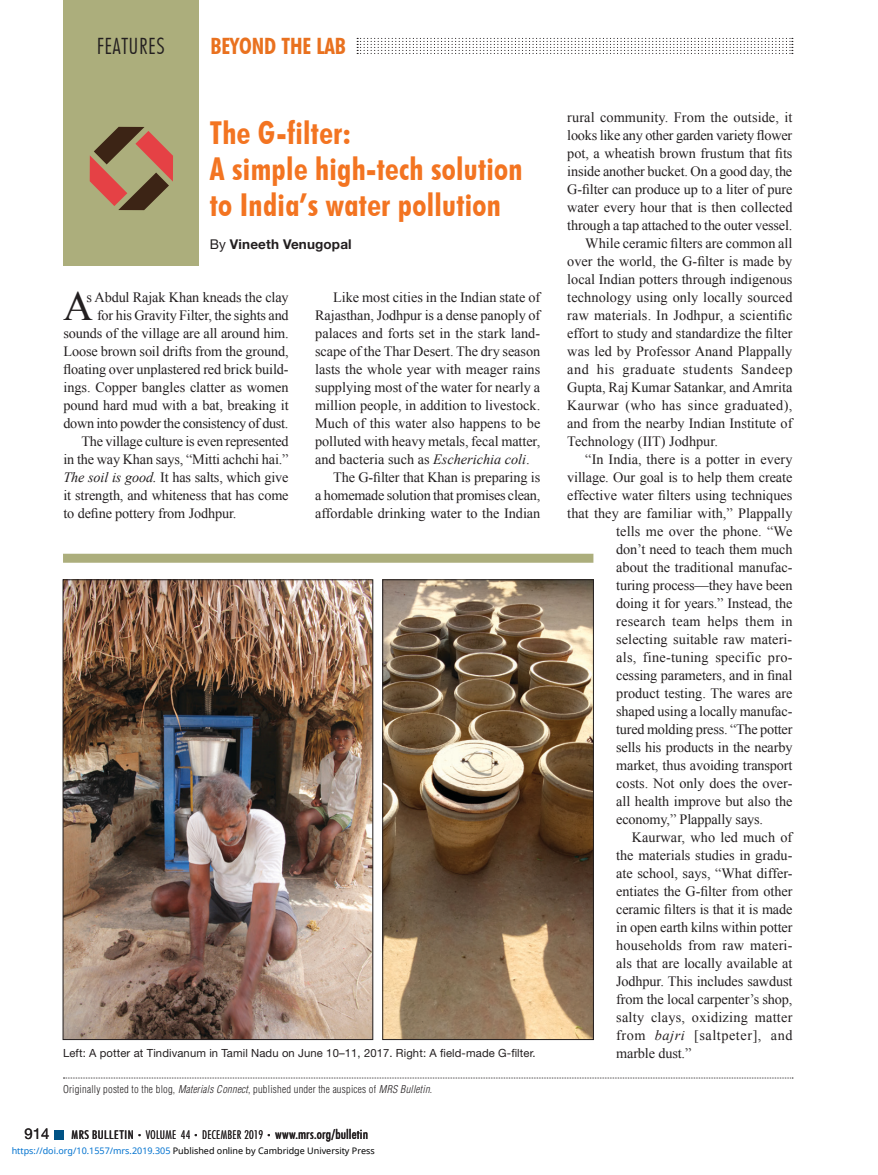
<style>
.page{position:relative;width:878px;height:1175px;background:#fff}
.page>*{position:absolute;margin:0;border:0;box-sizing:border-box;transform-origin:0 0}
.t1{font:41.4px "Times New Roman";color:#231f20}
.t2{font:700 condensed 31.5px/36px "Futura BT";letter-spacing:.01em;color:#f37421}
.t3{font:700 condensed 22.5px "Futura BT";color:#e9711f}
.t4{font:300 condensed 22.5px "Futura BT";letter-spacing:.02em;color:#231f20}
.t5{font:15px "Helvetica Neue LT Std";color:#231f20}
.t6{font:14.25px "Times New Roman";letter-spacing:-.005em;color:#231f20}
.t7{font:14.25px "Times New Roman";letter-spacing:.02em;color:#231f20}
.t8{font:14.25px "Times New Roman";letter-spacing:.015em;color:#231f20}
.t9{font:14.25px "Times New Roman";letter-spacing:.035em;color:#231f20}
.t10{font:14.25px "Times New Roman";letter-spacing:.04em;color:#231f20}
.t11{font:700 13.5px "Helvetica Neue LT Std";letter-spacing:.01em;color:#231f20}
.t12{font:300 condensed 12px "Futura BT";letter-spacing:.03em;color:#231f20}
.t13{font:11.25px "Helvetica Neue LT Std";letter-spacing:.01em;color:#231f20}
.t14{font:300 condensed 10.5px "Helvetica LT Std";letter-spacing:.02em;color:#231f20}
.t15{font:9px "Noto Sans";color:#000}
.s1{font-weight:400}
.s2{font-style:italic}
.s3{font-weight:500}
.s4{font-size:7.5px}
.s5{font-weight:500;font-size:13.5px}
.s6{color:#0172cf}
</style>
<div class="page">
<div style="left:63px;top:0;width:135px;height:266px;background:#acae7c"></div>
<svg style="left:90px;top:127px;width:83px;height:83px"></svg>
<svg style="left:357px;top:38px;width:435px;height:16px"></svg>
<div style="left:54px;top:1130px;width:9px;height:9px;background:#005385"></div>
<div style="left:63px;top:554px;width:530px;height:8px;background:#acae7c"></div>
<img style="left:65px;top:581px;width:306px;height:457px">
<div style="left:63px;top:579px;width:310px;height:461px;border:1px solid #231f20"></div>
<img style="left:384px;top:581px;width:207px;height:457px">
<div style="left:382px;top:579px;width:211px;height:461px;border:1px solid #231f20"></div>
<svg style="left:63px;top:1077px;width:730px;height:1px"></svg>
<h3 class="t4" style="left:97px;top:32px;width:69px">FEATURES</h3>
<h3 class="t3" style="left:210px;top:32px;width:137px">BEYOND THE LAB</h3>
<h2 class="t2" style="left:210px;top:115px;width:314px">The G-filter:<br>A simple high-tech solution to India’s water pollution</h2>
<p class="t11" style="left:210px;top:236px;width:143px"><span class="s1">By</span> Vineeth Venugopal</p>
<h1 class="t1" style="left:63px;top:278px;width:31px">A</h1>
<p class="t6" style="left:86px;top:287px;width:204px">s Abdul Rajak Khan kneads the clay</p>
<p class="t6" style="left:97px;top:305px;width:193px">for his Gravity Filter, the sights and</p>
<p class="t6" style="left:63px;top:323px;width:227px">sounds of the village are all around him.</p>
<p class="t6" style="left:63px;top:341px;width:226px">Loose brown soil drifts from the ground,</p>
<p class="t6" style="left:63px;top:359px;width:227px">floating over unplastered red brick build-</p>
<p class="t6" style="left:63px;top:377px;width:226px">ings. Copper bangles clatter as women</p>
<p class="t6" style="left:63px;top:395px;width:227px">pound hard mud with a bat, breaking it</p>
<p class="t6" style="left:63px;top:413px;width:226px">down into powder the consistency of dust.</p>
<p class="t6" style="left:81px;top:431px;width:209px">The village culture is even represented</p>
<p class="t6" style="left:63px;top:449px;width:226px">in the way Khan says, “Mitti achchi hai.”</p>
<p class="t6" style="left:63px;top:467px;width:227px"><span class="s2">The soil is good.</span> It has salts, which give</p>
<p class="t6" style="left:63px;top:485px;width:226px">it strength, and whiteness that has come</p>
<p class="t6" style="left:63px;top:503px;width:174px">to define pottery from Jodhpur.</p>
<p class="t6" style="left:333px;top:287px;width:209px">Like most cities in the Indian state of</p>
<p class="t6" style="left:315px;top:305px;width:226px">Rajasthan, Jodhpur is a dense panoply of</p>
<p class="t6" style="left:315px;top:323px;width:226px">palaces and forts set in the stark land-</p>
<p class="t6" style="left:315px;top:341px;width:226px">scape of the Thar Desert. The dry season</p>
<p class="t6" style="left:315px;top:359px;width:227px">lasts the whole year with meager rains</p>
<p class="t6" style="left:315px;top:377px;width:227px">supplying most of the water for nearly a</p>
<p class="t6" style="left:315px;top:395px;width:227px">million people, in addition to livestock.</p>
<p class="t6" style="left:315px;top:413px;width:227px">Much of this water also happens to be</p>
<p class="t6" style="left:315px;top:431px;width:227px">polluted with heavy metals, fecal matter,</p>
<p class="t6" style="left:315px;top:449px;width:216px">and bacteria such as <span class="s2">Escherichia coli</span>.</p>
<p class="t6" style="left:333px;top:467px;width:209px">The G-filter that Khan is preparing is</p>
<p class="t6" style="left:315px;top:485px;width:226px">a homemade solution that promises clean,</p>
<p class="t6" style="left:315px;top:503px;width:227px">affordable drinking water to the Indian</p>
<p class="t13" style="left:63px;top:1046px;width:474px">Left: A potter at Tindivanum in Tamil Nadu on June 10–11, 2017. Right: A field-made G-filter.</p>
<p class="t14" style="left:63px;top:1083px;width:370px">Originally posted to the blog, <span class="s2">Materials Connect</span>, published under the auspices of <span class="s2">MRS Bulletin</span>.</p>
<p class="t5" style="left:25px;top:1124px;width:27px">914</p>
<p class="t12" style="left:72px;top:1127px;width:298px"><span class="s3">MRS BULLETIN</span> <span class="s4">•</span> VOLUME 44 <span class="s4">•</span> DECEMBER 2019 <span class="s4">•</span> <span class="s5">www.mrs.org/bulletin</span></p>
<p class="t15" style="left:12px;top:1143px;width:364px"><span class="s6">https://doi.org/10.1557/mrs.2019.305</span> Published online by Cambridge University Press</p>
<p class="t6" style="left:567px;top:107px;width:226px">rural community. From the outside, it</p>
<p class="t6" style="left:567px;top:125px;width:226px">looks like any other garden variety flower</p>
<p class="t6" style="left:567px;top:143px;width:227px">pot, a wheatish brown frustum that fits</p>
<p class="t6" style="left:567px;top:161px;width:226px">inside another bucket. On a good day, the</p>
<p class="t6" style="left:567px;top:179px;width:227px">G-filter can produce up to a liter of pure</p>
<p class="t6" style="left:567px;top:197px;width:227px">water every hour that is then collected</p>
<p class="t6" style="left:567px;top:215px;width:227px">through a tap attached to the outer vessel.</p>
<p class="t6" style="left:585px;top:233px;width:209px">While ceramic filters are common all</p>
<p class="t6" style="left:567px;top:251px;width:227px">over the world, the G-filter is made by</p>
<p class="t6" style="left:567px;top:269px;width:227px">local Indian potters through indigenous</p>
<p class="t6" style="left:567px;top:287px;width:227px">technology using only locally sourced</p>
<p class="t6" style="left:567px;top:305px;width:227px">raw materials. In Jodhpur, a scientific</p>
<p class="t6" style="left:567px;top:323px;width:227px">effort to study and standardize the filter</p>
<p class="t6" style="left:567px;top:341px;width:226px">was led by Professor Anand Plappally</p>
<p class="t9" style="left:567px;top:359px;width:227px">and his graduate students Sandeep</p>
<p class="t6" style="left:567px;top:377px;width:227px">Gupta, Raj Kumar Satankar, and Amrita</p>
<p class="t7" style="left:567px;top:395px;width:226px">Kaurwar (who has since graduated),</p>
<p class="t6" style="left:567px;top:413px;width:227px">and from the nearby Indian Institute of</p>
<p class="t6" style="left:567px;top:431px;width:152px">Technology (IIT) Jodhpur.</p>
<p class="t6" style="left:585px;top:449px;width:209px">“In India, there is a potter in every</p>
<p class="t6" style="left:567px;top:467px;width:226px">village. Our goal is to help them create</p>
<p class="t6" style="left:567px;top:485px;width:227px">effective water filters using techniques</p>
<p class="t6" style="left:567px;top:503px;width:227px">that they are familiar with,” Plappally</p>
<p class="t6" style="left:616px;top:521px;width:178px">tells me over the phone. “We</p>
<p class="t6" style="left:616px;top:539px;width:178px">don’t need to teach them much</p>
<p class="t6" style="left:616px;top:557px;width:178px">about the traditional manufac-</p>
<p class="t6" style="left:616px;top:575px;width:178px">turing process—they have been</p>
<p class="t6" style="left:616px;top:593px;width:178px">doing it for years.” Instead, the</p>
<p class="t7" style="left:616px;top:611px;width:178px">research team helps them in</p>
<p class="t6" style="left:616px;top:629px;width:178px">selecting suitable raw materi-</p>
<p class="t8" style="left:616px;top:647px;width:178px">als, fine-tuning specific pro-</p>
<p class="t6" style="left:616px;top:665px;width:178px">cessing parameters, and in final</p>
<p class="t6" style="left:616px;top:683px;width:178px">product testing. The wares are</p>
<p class="t6" style="left:616px;top:701px;width:178px">shaped using a locally manufac-</p>
<p class="t6" style="left:616px;top:719px;width:178px">tured molding press. “The potter</p>
<p class="t6" style="left:616px;top:737px;width:178px">sells his products in the nearby</p>
<p class="t6" style="left:616px;top:755px;width:178px">market, thus avoiding transport</p>
<p class="t6" style="left:616px;top:773px;width:178px">costs. Not only does the over-</p>
<p class="t6" style="left:616px;top:791px;width:178px">all health improve but also the</p>
<p class="t6" style="left:616px;top:809px;width:148px">economy,” Plappally says.</p>
<p class="t6" style="left:631px;top:827px;width:162px">Kaurwar, who led much of</p>
<p class="t6" style="left:616px;top:845px;width:178px">the materials studies in gradu-</p>
<p class="t6" style="left:616px;top:863px;width:178px">ate school, says, “What differ-</p>
<p class="t6" style="left:616px;top:881px;width:178px">entiates the G-filter from other</p>
<p class="t6" style="left:616px;top:899px;width:178px">ceramic filters is that it is made</p>
<p class="t6" style="left:616px;top:917px;width:178px">in open earth kilns within potter</p>
<p class="t8" style="left:616px;top:935px;width:178px">households from raw materi-</p>
<p class="t6" style="left:616px;top:953px;width:178px">als that are locally available at</p>
<p class="t6" style="left:616px;top:971px;width:178px">Jodhpur. This includes sawdust</p>
<p class="t6" style="left:616px;top:989px;width:178px">from the local carpenter’s shop,</p>
<p class="t7" style="left:616px;top:1007px;width:178px">salty clays, oxidizing matter</p>
<p class="t10" style="left:616px;top:1025px;width:178px">from <span class="s2">bajri</span> [saltpeter], and</p>
<p class="t6" style="left:616px;top:1043px;width:77px">marble dust.”</p>
</div>
